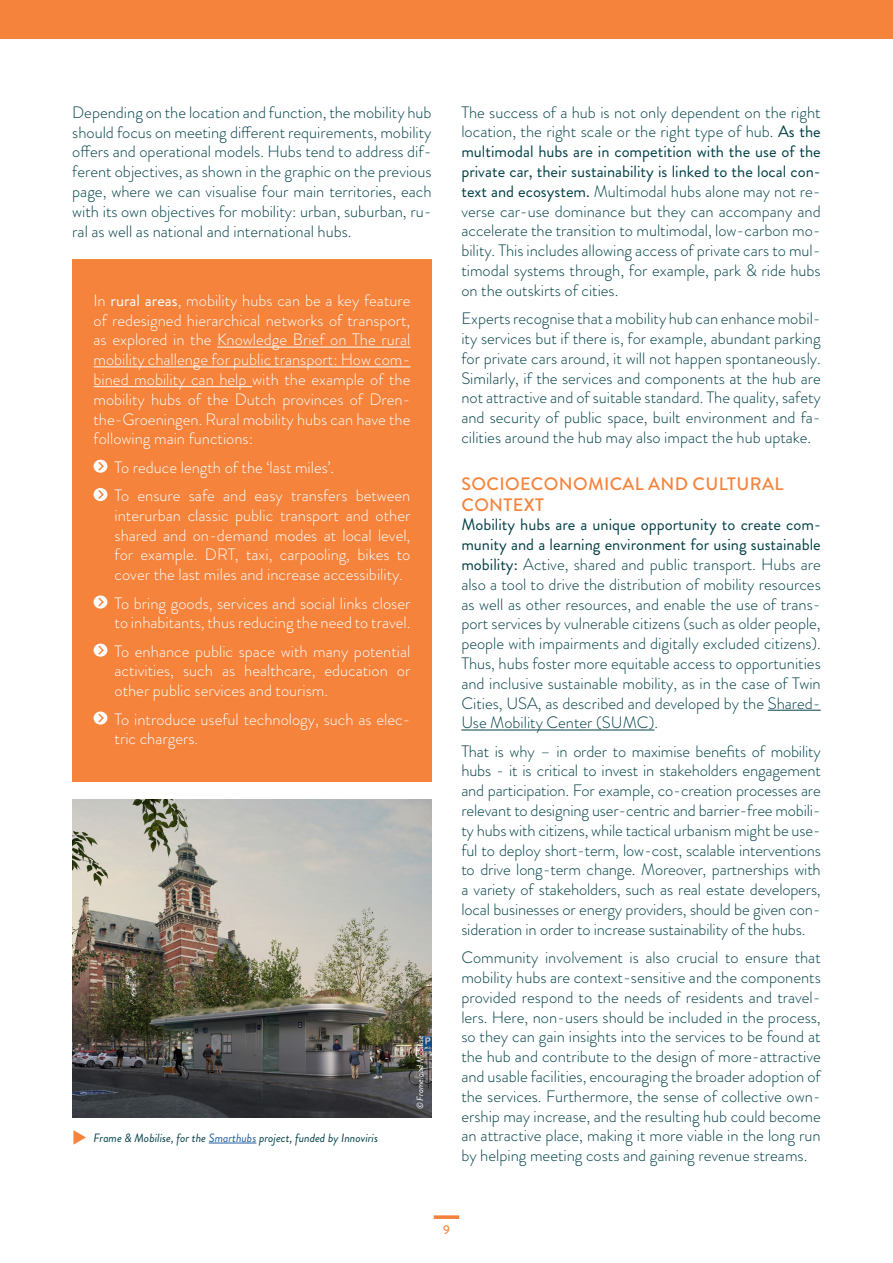
<style>
.page{position:relative;width:893px;height:1263px;background:#fff}
.page>*{position:absolute;margin:0;border:0;box-sizing:border-box;transform-origin:0 0}
.t1{font:500 18px/21px "Brandon Grotesque";letter-spacing:.02em;color:#f5833c}
.t2{font:300 16.5px/19.8px "Brandon Grotesque";color:#004047;text-align:justify}
.t3{font:300 16.5px/19.8px "Brandon Grotesque";color:#fff;text-align:justify}
.t4{font:500 12.6px "Brandon Grotesque";color:#f5833c}
.t5{font:italic 12px "Brandon Grotesque";color:#004047}
.t6{font:italic 9px "Brandon Grotesque";color:#fff}
.s1{font-weight:400}
.s2{color:#215e9e}
</style>
<div class="page">
<div style="left:0;top:0;width:893px;height:39px;background:#f5833c"></div>
<svg style="left:434px;top:1215px;width:25px;height:4px"></svg>
<hr style="left:768px;top:710px;width:53px;height:1px;background:#004047">
<hr style="left:461px;top:729px;width:193px;height:1px;background:#004047">
<div style="left:72px;top:259px;width:360px;height:523px;background:#f5833c"></div>
<hr style="left:217px;top:347px;width:193px;height:1px;background:#fff">
<hr style="left:94px;top:366px;width:316px;height:1px;background:#fff">
<hr style="left:94px;top:386px;width:158px;height:1px;background:#fff">
<div style="left:94px;top:460px;width:13px;height:13px;background:#fff;border-radius:50%"></div>
<svg style="left:97px;top:460px;width:8px;height:12px"></svg>
<svg style="left:94px;top:488px;width:13px;height:13px"></svg>
<svg style="left:97px;top:488px;width:8px;height:13px"></svg>
<div style="left:94px;top:595px;width:13px;height:14px;background:#fff;border-radius:50%"></div>
<svg style="left:97px;top:596px;width:8px;height:12px"></svg>
<div style="left:94px;top:644px;width:13px;height:13px;background:#fff;border-radius:50%"></div>
<svg style="left:97px;top:644px;width:8px;height:12px"></svg>
<div style="left:94px;top:711px;width:13px;height:14px;background:#fff;border-radius:50%"></div>
<svg style="left:97px;top:712px;width:8px;height:12px"></svg>
<img style="left:72px;top:799px;width:360px;height:319px">
<svg style="left:73px;top:1130px;width:13px;height:15px"></svg>
<hr style="left:209px;top:1143px;width:47px;height:1px;background:#215e9e">
<p class="t2" style="left:72px;top:102px;width:361px">Depending on the location and function, the mobility hub should focus on meeting different requirements, mobility offers and operational models. Hubs tend to address dif&shy;ferent objectives, as shown in the graphic on the previous page, where we can visualise four main territories, each with its own objectives for mobility: urban, suburban, ru&shy;ral as well as national and international hubs.</p>
<p class="t3" style="left:94px;top:290px;width:318px">In <span class="s1">rural areas</span>, mobility hubs can be a key feature of redesigned hierarchical networks of transport, as explored in the Knowledge Brief on The rural mobility challenge for public transport: How com&shy;bined mobility can help with the example of the mobility hubs of the Dutch provinces of Dren&shy;the-Groeningen. Rural mobility hubs can have the following main functions:</p>
<p class="t3" style="left:115px;top:453px;width:297px;line-height:28.3px">To reduce length of the ‘last miles’.<br>To ensure safe and easy transfers between</p>
<p class="t3" style="left:115px;top:505px;width:297px">interurban classic public transport and other shared and on-demand modes at local level, for example. DRT, taxi, carpooling, bikes to cover the last miles and increase accessibility.</p>
<p class="t3" style="left:115px;top:593px;width:297px">To bring goods, services and social links closer to inhabitants, thus reducing the need to travel.</p>
<p class="t3" style="left:115px;top:641px;width:297px">To enhance public space with many potential activities, such as healthcare, education or other public services and tourism.</p>
<p class="t3" style="left:115px;top:709px;width:297px">To introduce useful technology, such as elec&shy;tric chargers.</p>
<p class="t5" style="left:94px;top:1129px;width:286px">Frame &amp; Mobilise, for the <span class="s2">Smarthubs</span> project, funded by Innoviris</p>
<p class="t6" style="left:414px;top:1109px;width:75px;rotate:-90deg">© Frame and Mobilise</p>
<p class="t2" style="left:461px;top:102px;width:361px">The success of a hub is not only dependent on the right location, the right scale or the right type of hub. <span class="s1">As the multimodal hubs are in competition with the use of the private car, their sustainability is linked to the local con&shy;text and ecosystem.</span> Multimodal hubs alone may not re&shy;verse car-use dominance but they can accompany and accelerate the transition to multimodal, low-carbon mo&shy;bility. This includes allowing access of private cars to mul&shy;timodal systems through, for example, park &amp; ride hubs on the outskirts of cities.</p>
<p class="t2" style="left:461px;top:309px;width:361px">Experts recognise that a mobility hub can enhance mobil&shy;ity services but if there is, for example, abundant parking for private cars around, it will not happen spontaneously.<br>Similarly, if the services and components at the hub are not attractive and of suitable standard. The quality, safety and security of public space, built environment and fa&shy;cilities around the hub may also impact the hub uptake.</p>
<p class="t1" style="left:461px;top:473px;width:323px">SOCIOECONOMICAL AND CULTURAL<br>CONTEXT</p>
<p class="t2" style="left:461px;top:515px;width:361px"><span class="s1">Mobility hubs are a unique opportunity to create com&shy;munity and a learning environment for using sustainable mobility:</span> Active, shared and public transport. Hubs are also a tool to drive the distribution of mobility resources as well as other resources, and enable the use of trans&shy;port services by vulnerable citizens (such as older people, people with impairments and digitally excluded citizens).<br>Thus, hubs foster more equitable access to opportunities and inclusive sustainable mobility, as in the case of Twin Cities, USA, as described and developed by the Shared-Use Mobility Center (SUMC).</p>
<p class="t2" style="left:461px;top:741px;width:361px">That is why – in order to maximise benefits of mobility hubs - it is critical to invest in stakeholders engagement and participation. For example, co-creation processes are relevant to designing user-centric and barrier-free mobili&shy;ty hubs with citizens, while tactical urbanism might be use&shy;ful to deploy short-term, low-cost, scalable interventions to drive long-term change. Moreover, partnerships with a variety of stakeholders, such as real estate developers, local businesses or energy providers, should be given con&shy;sideration in order to increase sustainability of the hubs.</p>
<p class="t2" style="left:461px;top:948px;width:361px">Community involvement is also crucial to ensure that mobility hubs are context-sensitive and the components provided respond to the needs of residents and travel&shy;lers. Here, non-users should be included in the process, so they can gain insights into the services to be found at the hub and contribute to the design of more-attractive and usable facilities, encouraging the broader adoption of the services. Furthermore, the sense of collective own&shy;ership may increase, and the resulting hub could become an attractive place, making it more viable in the long run by helping meeting costs and gaining revenue streams.</p>
<p class="t4" style="left:443px;top:1221px;width:8px">9</p>
</div>
